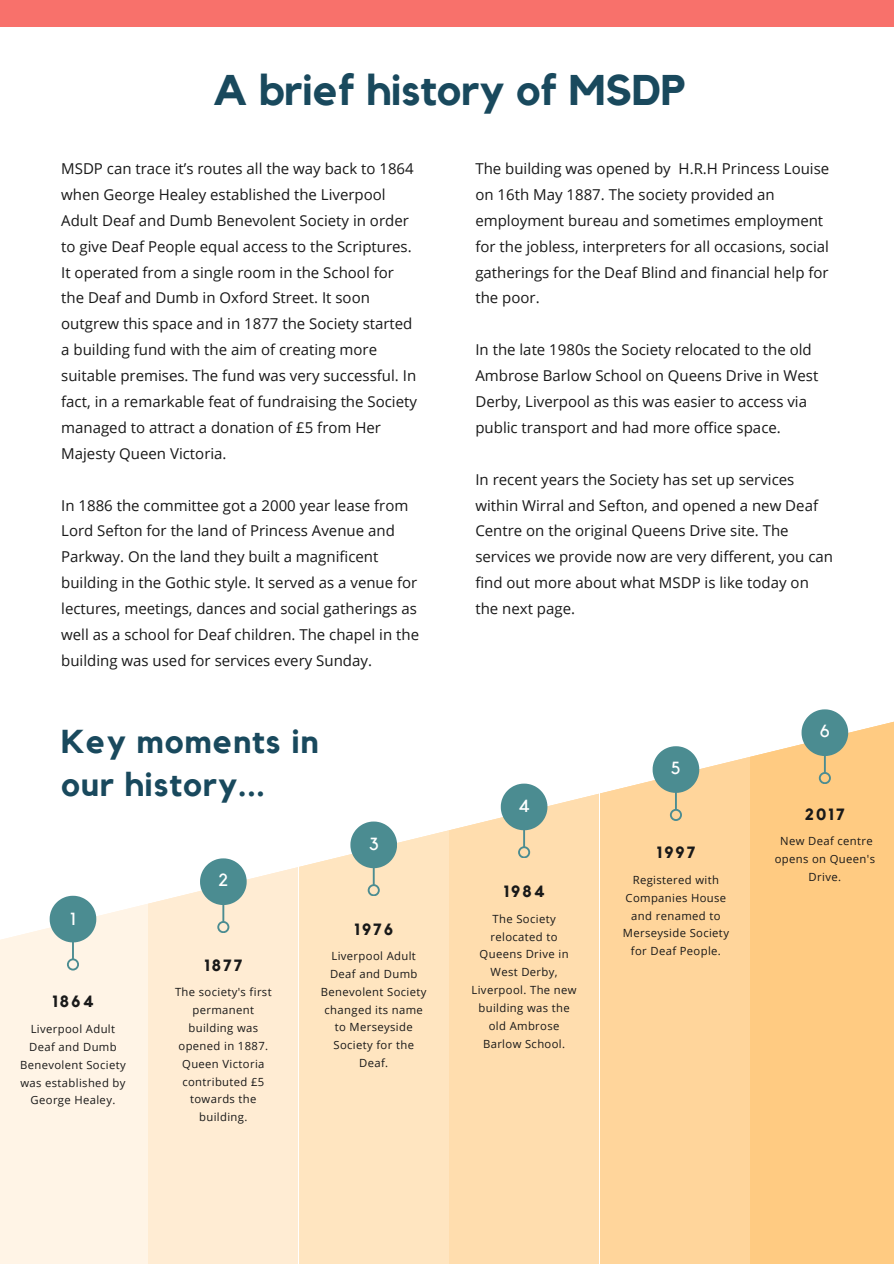
<style>
.page{position:relative;width:894px;height:1264px;background:#fff}
.page>*{position:absolute;margin:0;border:0;box-sizing:border-box;transform-origin:0 0}
.t1{font:700 42.75px "Kollektif";color:#19495d}
.t2{font:700 33px/42.8px "Kollektif";letter-spacing:.03em;color:#19495d}
.t3{font:17.55px "Kollektif";color:#fff}
.t4{font:700 16.2px "Kollektif";letter-spacing:.12em;color:#191919}
.t5{font:15px/25.8px "Open Sans";color:#181818}
.t6{font:11.25px/17.9px "Open Sans";letter-spacing:.03em;color:#191919;text-align:center}
</style>
<div class="page">
<div style="left:0;top:667px;width:148px;height:596px;background:#fff4e6"></div>
<div style="left:749px;top:667px;width:144px;height:596px;background:#ffcb82"></div>
<div style="left:148px;top:667px;width:149px;height:596px;background:#ffecd3"></div>
<div style="left:449px;top:667px;width:150px;height:596px;background:#ffddae"></div>
<div style="left:299px;top:667px;width:149px;height:596px;background:#ffe5c0"></div>
<div style="left:599px;top:667px;width:150px;height:596px;background:#ffd59b"></div>
<svg style="left:0;top:667px;width:893px;height:289px;fill:#fff"></svg>
<svg style="left:50px;top:896px;width:46px;height:74px"></svg>
<svg style="left:200px;top:858px;width:46px;height:75px"></svg>
<svg style="left:350px;top:821px;width:47px;height:75px"></svg>
<svg style="left:500px;top:783px;width:47px;height:75px"></svg>
<svg style="left:652px;top:746px;width:47px;height:75px"></svg>
<svg style="left:801px;top:709px;width:46px;height:75px"></svg>
<div style="left:0;top:0;width:893px;height:26px;background:#f8716b"></div>
<h4 class="t1" style="left:213px;top:71px;width:473px">A brief history of MSDP</h4>
<p class="t5" style="left:61px;top:155px;width:357px">MSDP can trace it’s routes all the way back to 1864 when George Healey established the Liverpool Adult Deaf and Dumb Benevolent Society in order to give Deaf People equal access to the Scriptures.<br>It operated from a single room in the School for the Deaf and Dumb in Oxford Street. It soon outgrew this space and in 1877 the Society started a building fund with the aim of creating more suitable premises. The fund was very successful. In fact, in a remarkable feat of fundraising the Society managed to attract a donation of £5 from Her Majesty Queen Victoria.</p>
<p class="t5" style="left:61px;top:492px;width:359px">In 1886 the committee got a 2000 year lease from Lord Sefton for the land of Princess Avenue and Parkway. On the land they built a magnificent building in the Gothic style. It served as a venue for lectures, meetings, dances and social gatherings as well as a school for Deaf children. The chapel in the building was used for services every Sunday.</p>
<p class="t2" style="left:61px;top:721px;width:259px">Key moments in our history...</p>
<p class="t3" style="left:218px;top:872px;width:11px">2</p>
<h4 class="t3" style="left:369px;top:836px;width:11px">3</h4>
<h2 class="t3" style="left:70px;top:911px;width:7px">1</h2>
<p class="t4" style="left:52px;top:994px;width:43px">1864</p>
<p class="t6" style="left:20px;top:1019px;width:107px">Liverpool Adult<br>Deaf and Dumb<br>Benevolent Society was established by<br>George Healey.</p>
<p class="t4" style="left:204px;top:957px;width:40px">1877</p>
<h1 class="t6" style="left:175px;top:983px;width:98px">The society's first permanent building was opened in 1887.<br>Queen Victoria contributed £5 towards the building.</h1>
<p class="t4" style="left:354px;top:921px;width:41px">1976</p>
<p class="t6" style="left:321px;top:946px;width:107px">Liverpool Adult<br>Deaf and Dumb<br>Benevolent Society changed its name to Merseyside<br>Society for the<br>Deaf.</p>
<h3 class="t5" style="left:475px;top:155px;width:355px">The building was opened by H.R.H Princess Louise on 16th May 1887. The society provided an employment bureau and sometimes employment for the jobless, interpreters for all occasions, social gatherings for the Deaf Blind and financial help for the poor.</h3>
<p class="t5" style="left:475px;top:336px;width:344px">In the late 1980s the Society relocated to the old Ambrose Barlow School on Queens Drive in West Derby, Liverpool as this was easier to access via public transport and had more office space.</p>
<p class="t5" style="left:475px;top:466px;width:359px">In recent years the Society has set up services within Wirral and Sefton, and opened a new Deaf Centre on the original Queens Drive site. The services we provide now are very different, you can find out more about what MSDP is like today on the next page.</p>
<h4 class="t3" style="left:518px;top:797px;width:13px">4</h4>
<p class="t4" style="left:503px;top:884px;width:43px">1984</p>
<p class="t6" style="left:471px;top:909px;width:106px">The Society relocated to<br>Queens Drive in<br>West Derby,<br>Liverpool. The new building was the old Ambrose<br>Barlow School.</p>
<h4 class="t3" style="left:671px;top:760px;width:11px">5</h4>
<p class="t4" style="left:656px;top:845px;width:41px">1997</p>
<h1 class="t6" style="left:622px;top:870px;width:108px">Registered with<br>Companies House and renamed to<br>Merseyside Society for Deaf People.</h1>
<h4 class="t3" style="left:819px;top:723px;width:11px">6</h4>
<p class="t4" style="left:804px;top:807px;width:41px">2017</p>
<h1 class="t6" style="left:774px;top:832px;width:102px">New Deaf centre opens on Queen's<br>Drive.</h1>
</div>
